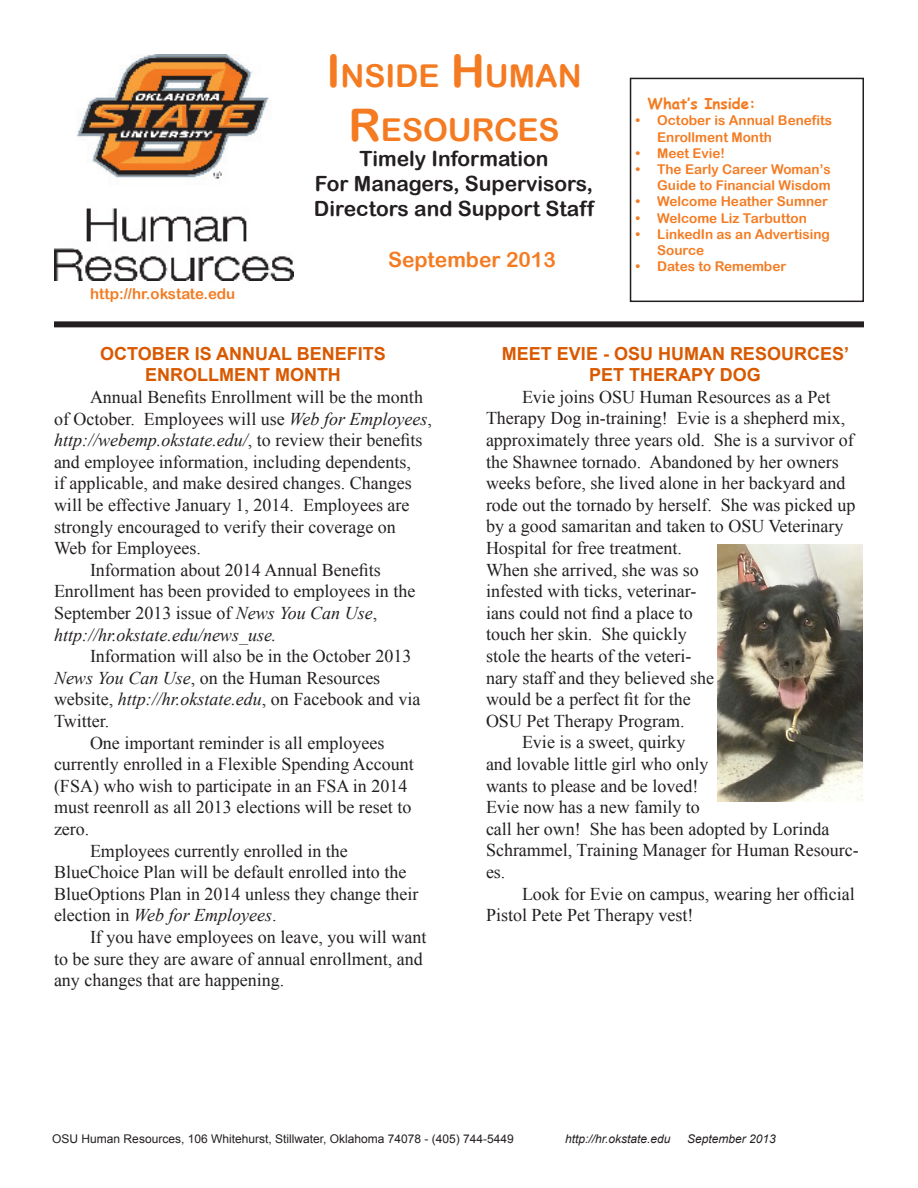
<style>
.page{position:relative;width:918px;height:1188px;background:#fff}
.page>*{position:absolute;margin:0;border:0;box-sizing:border-box;transform-origin:0 0}
.t1{font:31.5px/54px "Arial Rounded MT Bold";color:#f47b21;text-align:center}
.Heading{font:21px "Arial Rounded MT Bold";color:#231f20}
.Body_text{font:21px "Arial Rounded MT Bold";color:#f47b21}
.Body_text-2{font:18px/21.6px "Times New Roman";color:#231f20}
.Heading-2{font:700 18px "Arial";color:#d95900}
.Body_text-3{font:15px "Arial Rounded MT Bold";color:#f47b21}
.t2{font:700 15px "Comic Sans MS";color:#f47b21}
.t3{font:13.5px/16.2px "Arial Rounded MT Bold";color:#f47b21}
.t4{font:12px "Arial";color:#231f20}
.t5{font:italic 12px "Arial";color:#231f20}
.s1{font-size:45px}
.s2{font-style:italic}
</style>
<div class="page">
<div style="left:630px;top:78px;width:234px;height:224px;border:2px solid #231f20"></div>
<div style="left:54px;top:321px;width:810px;height:6px;background:#231f20"></div>
<img style="left:54px;top:54px;width:239px;height:226px">
<img style="left:718px;top:544px;width:144px;height:257px">
<p class="Body_text-3" style="left:90px;top:285px;width:147px">http://hr.okstate.edu</p>
<p class="t1" style="left:326px;top:48px;width:257px"><span class="s1">I</span>NSIDE <span class="s1">H</span>UMAN<br><span class="s1">R</span>ESOURCES</p>
<p class="Heading" style="left:360px;top:146px;width:190px">Timely Information</p>
<p class="Heading" style="left:315px;top:171px;width:280px">For Managers, Supervisors,</p>
<p class="Heading" style="left:314px;top:196px;width:282px">Directors and Support Staff</p>
<p class="Body_text" style="left:388px;top:247px;width:169px">September 2013</p>
<p class="t2" style="left:647px;top:93px;width:110px">What’s Inside:</p>
<p class="t3" style="left:657px;top:112px;width:177px;text-indent:-22px">• October is Annual Benefits<br>Enrollment Month</p>
<p class="t3" style="left:636px;top:145px;width:91px">• Meet Evie!</p>
<p class="t3" style="left:636px;top:161px;width:197px;text-align:right">• The Early Career Woman’s<br>Guide to Financial Wisdom</p>
<p class="t3" style="left:636px;top:193px;width:194px">• Welcome Heather Sumner</p>
<p class="t3" style="left:636px;top:210px;width:173px">• Welcome Liz Tarbutton</p>
<p class="t3" style="left:657px;top:226px;width:174px;text-indent:-22px">• LinkedIn as an Advertising<br>Source</p>
<p class="t3" style="left:636px;top:258px;width:152px">• Dates to Remember</p>
<p class="Heading-2" style="left:100px;top:341px;width:287px">OCTOBER IS ANNUAL BENEFITS</p>
<p class="Heading-2" style="left:145px;top:363px;width:197px">ENROLLMENT MONTH</p>
<p class="Body_text-2" style="left:54px;top:386px;width:379px;text-indent:36px">Annual Benefits Enrollment will be the month of October. Employees will use <span class="s2">Web for Employees</span>, <span class="s2">http://webemp.okstate.edu/</span>, to review their benefits and employee information, including dependents,<br>if applicable, and make desired changes. Changes will be effective January 1, 2014. Employees are strongly encouraged to verify their coverage on Web for Employees.</p>
<p class="Body_text-2" style="left:54px;top:559px;width:363px;text-indent:36px">Information about 2014 Annual Benefits Enrollment has been provided to employees in the September 2013 issue of <span class="s2">News You Can Use</span>, <span class="s2">http://hr.okstate.edu/news_use.</span></p>
<p class="Body_text-2" style="left:54px;top:645px;width:368px;text-indent:36px">Information will also be in the October 2013<br><span class="s2">News You Can Use</span>, on the Human Resources website, <span class="s2">http://hr.okstate.edu</span>, on Facebook and via Twitter.</p>
<p class="Body_text-2" style="left:54px;top:731px;width:361px;text-indent:36px">One important reminder is all employees currently enrolled in a Flexible Spending Account (FSA) who wish to participate in an FSA in 2014 must reenroll as all 2013 elections will be reset to zero.</p>
<p class="Body_text-2" style="left:54px;top:839px;width:366px;text-indent:36px">Employees currently enrolled in the BlueChoice Plan will be default enrolled into the BlueOptions Plan in 2014 unless they change their election in <span class="s2">Web for Employees</span>.</p>
<p class="Body_text-2" style="left:54px;top:926px;width:374px;text-indent:36px">If you have employees on leave, you will want to be sure they are aware of annual enrollment, and any changes that are happening.</p>
<p class="Heading-2" style="left:502px;top:341px;width:349px">MEET EVIE - OSU HUMAN RESOURCES’</p>
<p class="Heading-2" style="left:589px;top:363px;width:173px">PET THERAPY DOG</p>
<p class="Body_text-2" style="left:486px;top:386px;width:371px;text-indent:36px">Evie joins OSU Human Resources as a Pet Therapy Dog in-training! Evie is a shepherd mix, approximately three years old. She is a survivor of the Shawnee tornado. Abandoned by her owners weeks before, she lived alone in her backyard and rode out the tornado by herself. She was picked up by a good samaritan and taken to OSU Veterinary Hospital for free treatment.<br>When she arrived, she was so<br>infested with ticks, veterinar-<br>ians could not find a place to<br>touch her skin. She quickly<br>stole the hearts of the veteri-<br>nary staff and they believed she<br>would be a perfect fit for the<br>OSU Pet Therapy Program.</p>
<p class="Body_text-2" style="left:486px;top:731px;width:374px;text-indent:36px">Evie is a sweet, quirky<br>and lovable little girl who only<br>wants to please and be loved!<br>Evie now has a new family to<br>call her own! She has been adopted by Lorinda<br>Schrammel, Training Manager for Human Resourc&shy;es.</p>
<p class="Body_text-2" style="left:486px;top:883px;width:370px;text-indent:36px">Look for Evie on campus, wearing her official<br>Pistol Pete Pet Therapy vest!</p>
<p class="t4" style="left:52px;top:1131px;width:463px">OSU Human Resources, 106 Whitehurst, Stillwater, Oklahoma 74078 - (405) 744-5449</p>
<p class="t5" style="left:565px;top:1131px;width:107px">http://hr.okstate.edu</p>
<p class="t5" style="left:687px;top:1131px;width:90px">September 2013</p>
</div>
